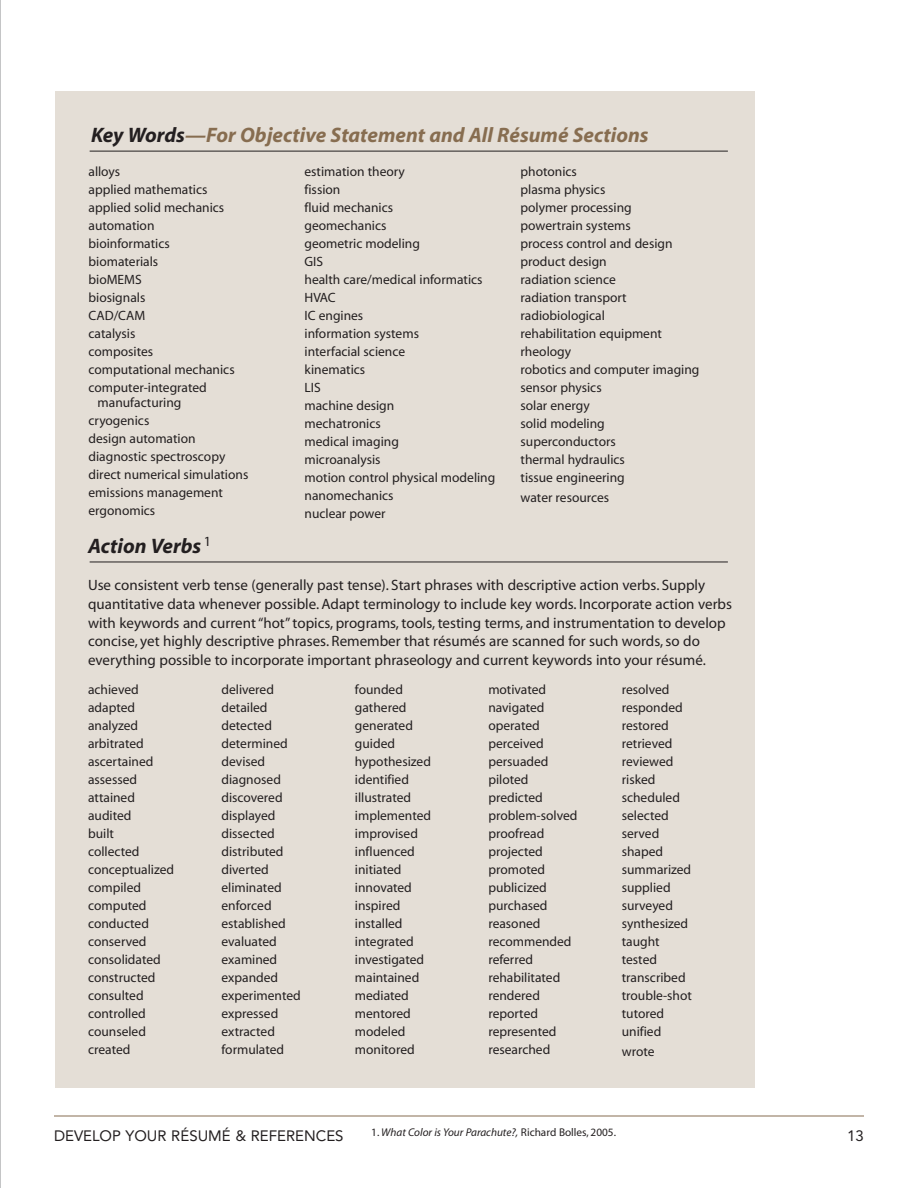
<style>
.page{position:relative;width:918px;height:1188px;background:#fff}
.page>*{position:absolute;margin:0;border:0;box-sizing:border-box;transform-origin:0 0}
.t1{font:italic 700 21px "Myriad";color:#876d50}
.t2{font:italic 700 21px "Myriad";color:#231f20}
.t3{font:15px/18.8px "Myriad";color:#231f20}
.t4{font:15px "Avenir";color:#231f20}
.t5{font:13.5px/18px "Myriad";color:#231f20}
.t6{font:italic 11.25px "Myriad";color:#231f20}
.s1{color:#231f20}
.s2{font-style:normal}
</style>
<div class="page">
<hr style="left:54px;top:1116px;width:810px;height:1px;background:#876d50">
<div style="left:55px;top:91px;width:699px;height:997px;background:#e4ded6"></div>
<hr style="left:90px;top:151px;width:638px;height:1px;background:#231f20">
<hr style="left:90px;top:562px;width:638px;height:1px;background:#231f20">
<hr style="left:0;top:0;width:1px;height:1188px;background:#8a8c8e">
<h1 class="t1" style="left:91px;top:127px;width:559px"><span class="s1">Key Words</span>—For Objective Statement and All Résumé Sections</h1>
<p class="t5" style="left:89px;top:164px;width:148px">alloys<br>applied mathematics applied solid mechanics automation bioinformatics biomaterials<br>bioMEMS<br>biosignals<br>CAD/CAM<br>catalysis<br>composites computational mechanics computer-integrated</p>
<p class="t5" style="left:89px;top:395px;width:161px;text-indent:9px">manufacturing<br>cryogenics<br>design automation diagnostic spectroscopy direct numerical simulations emissions management ergonomics</p>
<p class="t5" style="left:305px;top:164px;width:192px">estimation theory<br>fission<br>fluid mechanics<br>geomechanics<br>geometric modeling<br>GIS<br>health care/medical informatics<br>HVAC<br>IC engines<br>information systems<br>interfacial science<br>kinematics<br>LIS<br>machine design<br>mechatronics<br>medical imaging<br>microanalysis<br>motion control physical modeling nanomechanics<br>nuclear power</p>
<p class="t5" style="left:521px;top:164px;width:180px">photonics<br>plasma physics<br>polymer processing<br>powertrain systems<br>process control and design product design<br>radiation science<br>radiation transport radiobiological<br>rehabilitation equipment rheology<br>robotics and computer imaging sensor physics<br>solar energy<br>solid modeling superconductors<br>thermal hydraulics<br>tissue engineering</p>
<p class="t5" style="left:521px;top:489px;width:90px">water resources</p>
<h1 class="t2" style="left:88px;top:538px;width:125px">Action Verbs <sup>1</sup></h1>
<p class="t3" style="left:88px;top:577px;width:645px">Use consistent verb tense (generally past tense). Start phrases with descriptive action verbs. Supply quantitative data whenever possible. Adapt terminology to include key words. Incorporate action verbs with keywords and current “hot” topics, programs, tools, testing terms, and instrumentation to develop concise, yet highly descriptive phrases. Remember that résumés are scanned for such words, so do everything possible to incorporate important phraseology and current keywords into your résumé.</p>
<p class="t5" style="left:88px;top:682px;width:88px">achieved adapted analyzed arbitrated ascertained assessed attained audited<br>built<br>collected conceptualized compiled computed conducted conserved consolidated constructed consulted controlled counseled created</p>
<p class="t5" style="left:222px;top:682px;width:81px">delivered detailed detected determined devised diagnosed discovered displayed dissected distributed diverted eliminated enforced established evaluated examined expanded experimented expressed extracted formulated</p>
<p class="t5" style="left:355px;top:682px;width:78px">founded gathered generated guided hypothesized identified illustrated implemented improvised influenced initiated innovated inspired installed integrated investigated maintained mediated mentored modeled monitored</p>
<p class="t5" style="left:488px;top:682px;width:91px">motivated navigated operated perceived persuaded piloted predicted problem-solved proofread projected promoted publicized purchased reasoned recommended referred rehabilitated rendered reported represented researched</p>
<p class="t5" style="left:622px;top:682px;width:72px">resolved responded restored retrieved reviewed risked scheduled selected served shaped summarized supplied surveyed synthesized taught tested transcribed trouble-shot tutored unified</p>
<p class="t5" style="left:622px;top:1043px;width:34px">wrote</p>
<p class="t4" style="left:54px;top:1130px;width:291px">DEVELOP YOUR RÉSUMÉ &amp; REFERENCES</p>
<p class="t4" style="left:847px;top:1130px;width:18px">13</p>
<p class="t6" style="left:371px;top:1128px;width:246px"><span class="s2">1.</span> What Color is Your Parachute?, <span class="s2">Richard Bolles, 2005.</span></p>
</div>
